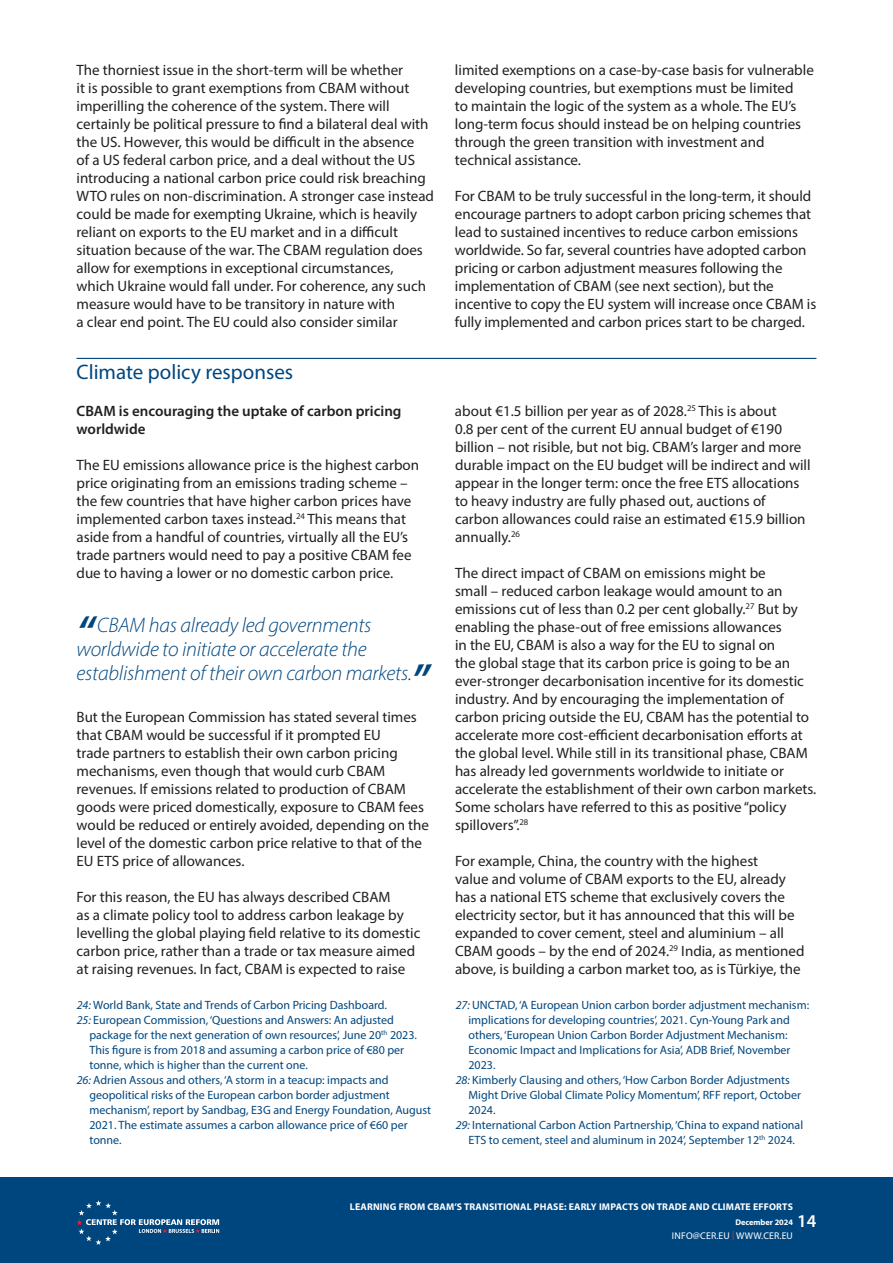
<style>
.page{position:relative;width:893px;height:1263px;background:#fff}
.page>*{position:absolute;margin:0;border:0;box-sizing:border-box;transform-origin:0 0}
.t1{font:italic 300 21px/24px "Myriad Pro";letter-spacing:-.01em;color:#00467e}
.Section_Breaks{font:21px "Myriad Pro";color:#00467e}
.t2{font:600 18px "Myriad Pro";color:#fff}
.Body_Copy{font:15px/18px "Myriad Pro";color:#231f20}
.Body_Copy-2{font:600 15px/18px "Myriad Pro";color:#231f20}
.Footnotes{font:12px/15px "Myriad Pro";color:#00467e}
.t3{font:700 9.75px "Myriad Pro";letter-spacing:.02em;color:#fff}
.t4{font:9.75px "Myriad Pro";letter-spacing:.02em;color:#fff}
.t5{font:700 8.25px "Myriad Pro";color:#fff}
.s1{font-weight:600;font-size:45px}
.s2{font-style:italic}
.s3{color:#ee2e22}
</style>
<div class="page">
<hr style="left:77px;top:358px;width:739px;height:1px;background:#00467e">
<div style="left:0;top:1178px;width:893px;height:85px;background:#00467e"></div>
<svg style="left:77px;top:1200px;width:142px;height:45px"></svg>
<p class="Body_Copy" style="left:77px;top:61px;width:359px">The thorniest issue in the short-term will be whether<br>it is possible to grant exemptions from CBAM without imperilling the coherence of the system. There will certainly be political pressure to find a bilateral deal with the US. However, this would be difficult in the absence<br>of a US federal carbon price, and a deal without the US introducing a national carbon price could risk breaching WTO rules on non-discrimination. A stronger case instead could be made for exempting Ukraine, which is heavily reliant on exports to the EU market and in a difficult situation because of the war. The CBAM regulation does allow for exemptions in exceptional circumstances, which Ukraine would fall under. For coherence, any such measure would have to be transitory in nature with<br>a clear end point. The EU could also consider similar</p>
<p class="Body_Copy" style="left:455px;top:61px;width:360px">limited exemptions on a case-by-case basis for vulnerable developing countries, but exemptions must be limited<br>to maintain the logic of the system as a whole. The EU’s long-term focus should instead be on helping countries through the green transition with investment and technical assistance.</p>
<p class="Body_Copy" style="left:455px;top:187px;width:363px">For CBAM to be truly successful in the long-term, it should encourage partners to adopt carbon pricing schemes that lead to sustained incentives to reduce carbon emissions worldwide. So far, several countries have adopted carbon pricing or carbon adjustment measures following the implementation of CBAM (see next section), but the incentive to copy the EU system will increase once CBAM is fully implemented and carbon prices start to be charged.</p>
<p class="Section_Breaks" style="left:77px;top:359px;width:218px">Climate policy responses</p>
<p class="Body_Copy-2" style="left:77px;top:402px;width:326px">CBAM is encouraging the uptake of carbon pricing worldwide</p>
<p class="Body_Copy" style="left:77px;top:456px;width:344px">The EU emissions allowance price is the highest carbon price originating from an emissions trading scheme – the few countries that have higher carbon prices have implemented carbon taxes instead.<sup>24</sup> This means that aside from a handful of countries, virtually all the EU’s trade partners would need to pay a positive CBAM fee due to having a lower or no domestic carbon price.</p>
<p class="t1" style="left:77px;top:613px;width:355px"><span class="s1">“</span>CBAM has already led governments worldwide to initiate or accelerate the establishment of their own carbon markets.<span class="s1">”</span></p>
<p class="Body_Copy" style="left:77px;top:708px;width:354px">But the European Commission has stated several times that CBAM would be successful if it prompted EU<br>trade partners to establish their own carbon pricing mechanisms, even though that would curb CBAM revenues. If emissions related to production of CBAM goods were priced domestically, exposure to CBAM fees would be reduced or entirely avoided, depending on the level of the domestic carbon price relative to that of the EU ETS price of allowances.</p>
<p class="Body_Copy" style="left:77px;top:888px;width:345px">For this reason, the EU has always described CBAM<br>as a climate policy tool to address carbon leakage by levelling the global playing field relative to its domestic carbon price, rather than a trade or tax measure aimed at raising revenues. In fact, CBAM is expected to raise</p>
<p class="Footnotes" style="left:77px;top:997px;width:312px"><span class="s2">24:</span> World Bank, State and Trends of Carbon Pricing Dashboard.</p>
<p class="Footnotes" style="left:89px;top:1012px;width:329px;text-indent:-13px"><span class="s2">25:</span> European Commission, ‘Questions and Answers: An adjusted package for the next generation of own resources’, June 20<sup>th</sup> 2023.<br>This figure is from 2018 and assuming a carbon price of €80 per tonne, which is higher than the current one.</p>
<p class="Footnotes" style="left:89px;top:1072px;width:343px;text-indent:-13px"><span class="s2">26:</span> Adrien Assous and others, ‘A storm in a teacup: impacts and geopolitical risks of the European carbon border adjustment mechanism’, report by Sandbag, E3G and Energy Foundation, August 2021. The estimate assumes a carbon allowance price of €60 per tonne.</p>
<p class="Body_Copy" style="left:455px;top:402px;width:357px">about €1.5 billion per year as of 2028.<sup>25</sup> This is about<br>0.8 per cent of the current EU annual budget of €190 billion – not risible, but not big. CBAM’s larger and more durable impact on the EU budget will be indirect and will appear in the longer term: once the free ETS allocations to heavy industry are fully phased out, auctions of carbon allowances could raise an estimated €15.9 billion annually.<sup>26</sup></p>
<p class="Body_Copy" style="left:455px;top:564px;width:363px">The direct impact of CBAM on emissions might be<br>small – reduced carbon leakage would amount to an emissions cut of less than 0.2 per cent globally.<sup>27</sup> But by enabling the phase-out of free emissions allowances<br>in the EU, CBAM is also a way for the EU to signal on<br>the global stage that its carbon price is going to be an ever-stronger decarbonisation incentive for its domestic industry. And by encouraging the implementation of carbon pricing outside the EU, CBAM has the potential to accelerate more cost-efficient decarbonisation efforts at the global level. While still in its transitional phase, CBAM has already led governments worldwide to initiate or accelerate the establishment of their own carbon markets.<br>Some scholars have referred to this as positive “policy spillovers”.<sup>28</sup></p>
<p class="Body_Copy" style="left:455px;top:852px;width:351px">For example, China, the country with the highest<br>value and volume of CBAM exports to the EU, already has a national ETS scheme that exclusively covers the electricity sector, but it has announced that this will be expanded to cover cement, steel and aluminium – all CBAM goods – by the end of 2024.<sup>29</sup> India, as mentioned above, is building a carbon market too, as is Türkiye, the</p>
<p class="Footnotes" style="left:468px;top:997px;width:342px;text-indent:-13px"><span class="s2">27:</span> UNCTAD, ‘A European Union carbon border adjustment mechanism: implications for developing countries’, 2021. Cyn-Young Park and others, ‘European Union Carbon Border Adjustment Mechanism:<br>Economic Impact and Implications for Asia’, ADB Brief, November 2023.</p>
<p class="Footnotes" style="left:468px;top:1072px;width:334px;text-indent:-13px"><span class="s2">28:</span> Kimberly Clausing and others, ‘How Carbon Border Adjustments<br>Might Drive Global Climate Policy Momentum’, RFF report, October<br>2024.</p>
<p class="Footnotes" style="left:456px;top:1117px;width:349px;text-align:center"><span class="s2">29:</span> International Carbon Action Partnership, ‘China to expand national<br>ETS to cement, steel and aluminum in 2024’, September 12<sup>th</sup> 2024.</p>
<p class="t3" style="left:350px;top:1200px;width:445px">LEARNING FROM CBAM’S TRANSITIONAL PHASE: EARLY IMPACTS ON TRADE AND CLIMATE EFFORTS</p>
<p class="t5" style="left:735px;top:1217px;width:59px">December 2024</p>
<p class="t4" style="left:672px;top:1229px;width:123px">INFO@CER.EU <span class="s3">|</span> WWW.CER.EU</p>
<p class="t2" style="left:797px;top:1210px;width:21px">14</p>
</div>
